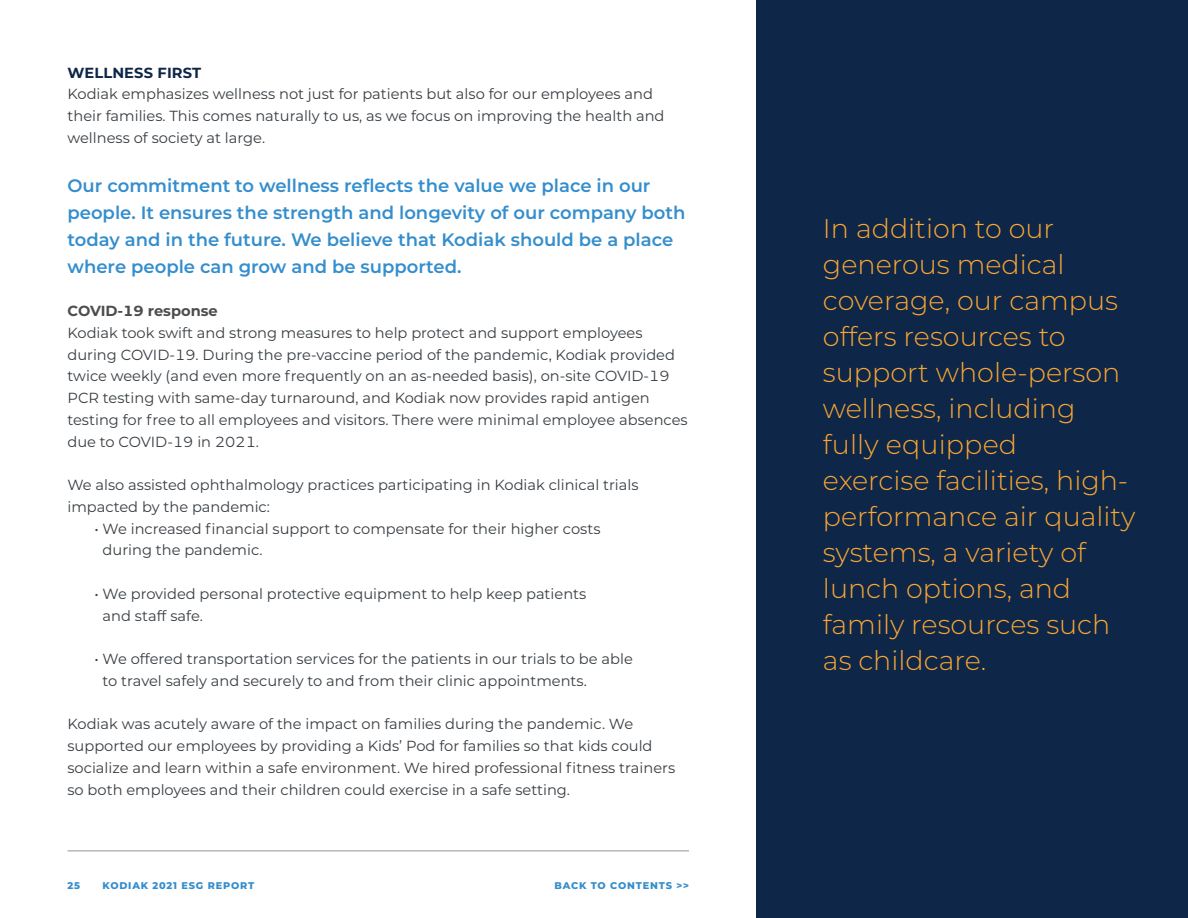
<style>
.page{position:relative;width:1188px;height:918px;background:#fff}
.page>*{position:absolute;margin:0;border:0;box-sizing:border-box;transform-origin:0 0}
.t1{font:300 27px/36px "Montserrat";color:#faa634}
.t2{font:600 18px/27px "Montserrat";color:#348ecd}
.t3{font:14.7px/21.8px "Montserrat";color:#373d42}
.t4{font:700 14.7px "Montserrat";color:#4d4d4f}
.t5{font:700 14.7px "Montserrat";letter-spacing:.01em;color:#0e2647}
.t6{font:800 9.75px "Montserrat";letter-spacing:.08em;color:#348ecd}
</style>
<div class="page">
<hr style="left:68px;top:850px;width:621px;height:1px;background:#939598">
<div style="left:756px;top:0;width:432px;height:918px;background:#0e2647"></div>
<p class="t5" style="left:68px;top:62px;width:135px">WELLNESS FIRST</p>
<p class="t3" style="left:68px;top:83px;width:599px">Kodiak emphasizes wellness not just for patients but also for our employees and their families. This comes naturally to us, as we focus on improving the health and wellness of society at large.</p>
<p class="t2" style="left:68px;top:171px;width:619px">Our commitment to wellness reflects the value we place in our people. It ensures the strength and longevity of our company both today and in the future. We believe that Kodiak should be a place where people can grow and be supported.</p>
<p class="t4" style="left:68px;top:300px;width:152px">COVID-19 response</p>
<p class="t3" style="left:68px;top:321px;width:622px">Kodiak took swift and strong measures to help protect and support employees during COVID-19. During the pre-vaccine period of the pandemic, Kodiak provided twice weekly (and even more frequently on an as-needed basis), on-site COVID-19<br>PCR testing with same-day turnaround, and Kodiak now provides rapid antigen testing for free to all employees and visitors. There were minimal employee absences due to COVID-19 in 2021.</p>
<p class="t3" style="left:68px;top:474px;width:573px">We also assisted ophthalmology practices participating in Kodiak clinical trials impacted by the pandemic:</p>
<p class="t3" style="left:103px;top:517px;width:499px;text-indent:-8px">• We increased financial support to compensate for their higher costs during the pandemic.</p>
<p class="t3" style="left:103px;top:582px;width:485px;text-indent:-8px">• We provided personal protective equipment to help keep patients and staff safe.</p>
<p class="t3" style="left:103px;top:648px;width:532px;text-indent:-8px">• We offered transportation services for the patients in our trials to be able to travel safely and securely to and from their clinic appointments.</p>
<p class="t3" style="left:67px;top:713px;width:609px">Kodiak was acutely aware of the impact on families during the pandemic. We supported our employees by providing a Kids’ Pod for families so that kids could socialize and learn within a safe environment. We hired professional fitness trainers so both employees and their children could exercise in a safe setting.</p>
<p class="t6" style="left:68px;top:878px;width:14px">25</p>
<p class="t6" style="left:103px;top:878px;width:153px">KODIAK 2021 ESG REPORT</p>
<p class="t6" style="left:554px;top:878px;width:136px">BACK TO CONTENTS &gt;&gt;</p>
<p class="t1" style="left:823px;top:210px;width:314px">In addition to our generous medical coverage, our campus offers resources to support whole-person wellness, including fully equipped<br>exercise facilities, high&shy;performance air quality systems, a variety of lunch options, and family resources such as childcare.</p>
</div>
